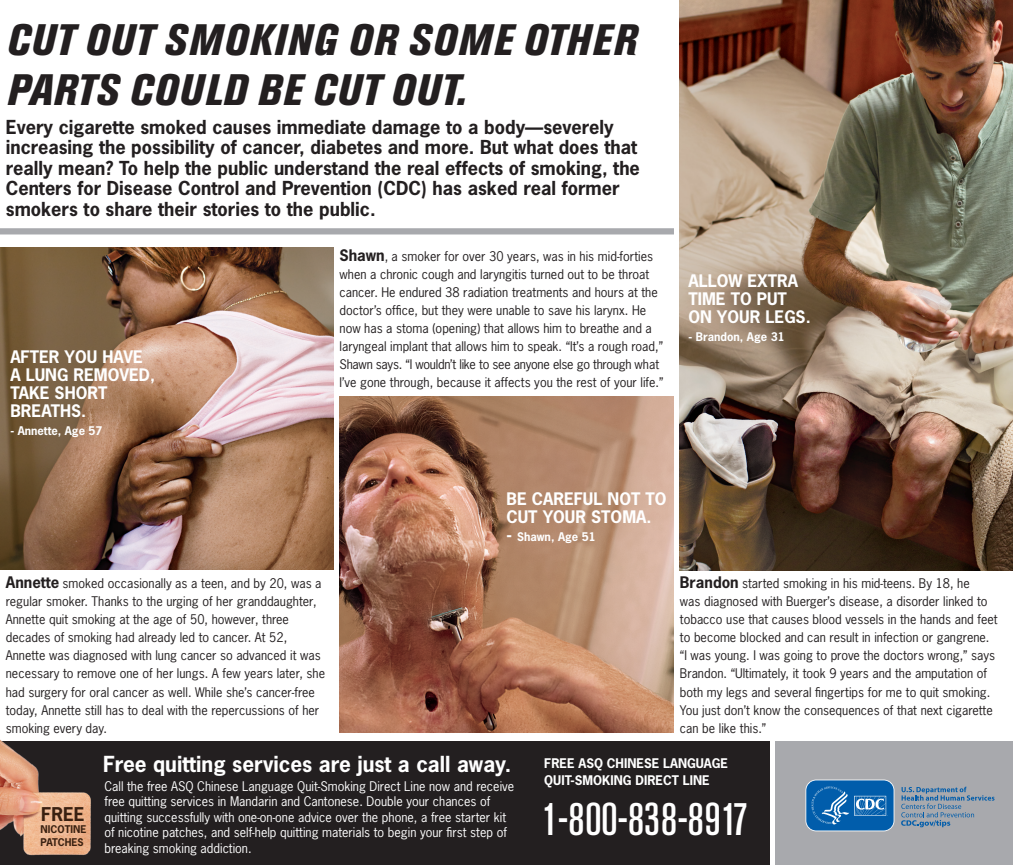
<style>
.page{position:relative;width:1013px;height:865px;background:#fff}
.page>*{position:absolute;margin:0;border:0;box-sizing:border-box;transform-origin:0 0}
.t1{font:500 condensed 45.5px "Akzidenz Grotesk BE";color:#fff}
.t2{font:italic 800 condensed 43.5px/49.6px "Akzidenz Grotesk BE";letter-spacing:.04em;color:#231f20}
.t3{font:700 20.75px "News Gothic";color:#fff}
.t4{font:700 18.12px/20.5px "News Gothic";color:#231f20}
.t5{font:700 17.88px "News Gothic";color:#3a2111}
.t6{font:700 16.25px/18px "News Gothic";color:#fff}
.t7{font:12.5px/18px "News Gothic";color:#231f20}
.t8{font:12.5px/15.5px "News Gothic";color:#fff}
.t9{font:700 12.5px/17.5px "News Gothic";color:#fff}
.t10{font:700 11.25px "News Gothic";color:#fff}
.t11{font:700 10px/13px "News Gothic";color:#3a2111}
.s1{font-weight:700;font-size:15px}
.s2{font-size:16.25px}
</style>
<div class="page">
<div style="left:775px;top:740px;width:237px;height:124px;background:#a8a9ad"></div>
<div style="left:0;top:740px;width:770px;height:124px;background:#231f20"></div>
<div style="left:0;top:228px;width:674px;height:6px;background:#a8a9ad"></div>
<img style="left:0;top:248px;width:333px;height:321px">
<img style="left:340px;top:396px;width:333px;height:336px">
<img style="left:680px;top:0;width:332px;height:570px">
<img style="left:0;top:739px;width:123px;height:117px">
<svg style="left:805px;top:779px;width:89px;height:51px;background:#2774b5"></svg>
<svg style="left:901px;top:786px;width:93px;height:40px"></svg>
<p class="t2" style="left:7px;top:16px;width:631px">CUT OUT SMOKING OR SOME OTHER<br>PARTS COULD BE CUT OUT.</p>
<p class="t4" style="left:6px;top:116px;width:635px">Every cigarette smoked causes immediate damage to a body—severely increasing the possibility of cancer, diabetes and more. But what does that really mean? To help the public understand the real effects of smoking, the Centers for Disease Control and Prevention (CDC) has asked real former smokers to share their stories to the public.</p>
<p class="t6" style="left:10px;top:347px;width:134px">AFTER YOU HAVE</p>
<p class="t6" style="left:10px;top:365px;width:146px">A LUNG REMOVED,<br>TAKE SHORT<br>BREATHS.</p>
<p class="t10" style="left:10px;top:423px;width:94px">- Annette, Age 57</p>
<p class="t7" style="left:339px;top:247px;width:325px"><span class="s1">Shawn</span>, a smoker for over 30 years, was in his mid-forties when a chronic cough and laryngitis turned out to be throat cancer. He endured 38 radiation treatments and hours at the doctor’s office, but they were unable to save his larynx. He now has a stoma (opening) that allows him to breathe and a laryngeal implant that allows him to speak. “It’s a rough road,” Shawn says. “I wouldn’t like to see anyone else go through what I’ve gone through, because it affects you the rest of your life.”</p>
<p class="t6" style="left:506px;top:489px;width:161px">BE CAREFUL NOT TO<br>CUT YOUR STOMA.</p>
<p class="t10" style="left:506px;top:529px;width:91px"><span class="s2">-</span> Shawn, Age 51</p>
<p class="t6" style="left:688px;top:271px;width:111px">ALLOW EXTRA</p>
<p class="t6" style="left:688px;top:289px;width:100px">TIME TO PUT</p>
<p class="t6" style="left:688px;top:307px;width:124px">ON YOUR LEGS.</p>
<p class="t10" style="left:688px;top:329px;width:98px">- Brandon, Age 31</p>
<p class="t7" style="left:6px;top:574px;width:321px"><span class="s1">Annette</span> smoked occasionally as a teen, and by 20, was a regular smoker. Thanks to the urging of her granddaughter, Annette quit smoking at the age of 50, however, three decades of smoking had already led to cancer. At 52, Annette was diagnosed with lung cancer so advanced it was necessary to remove one of her lungs. A few years later, she had surgery for oral cancer as well. While she’s cancer-free today, Annette still has to deal with the repercussions of her smoking every day.</p>
<p class="t3" style="left:103px;top:749px;width:409px">Free quitting services are just a call away.</p>
<p class="t5" style="left:41px;top:801px;width:45px">FREE</p>
<p class="t11" style="left:41px;top:821px;width:47px">NICOTINE<br>PATCHES</p>
<p class="t8" style="left:104px;top:777px;width:411px">Call the free ASQ Chinese Language Quit-Smoking Direct Line now and receive free quitting services in Mandarin and Cantonese. Double your chances of quitting successfully with one-on-one advice over the phone, a free starter kit of nicotine patches, and self-help quitting materials to begin your first step of breaking smoking addiction.</p>
<p class="t7" style="left:680px;top:574px;width:319px"><span class="s1">Brandon</span> started smoking in his mid-teens. By 18, he<br>was diagnosed with Buerger’s disease, a disorder linked to tobacco use that causes blood vessels in the hands and feet to become blocked and can result in infection or gangrene. “I was young. I was going to prove the doctors wrong,” says Brandon. “Ultimately, it took 9 years and the amputation of both my legs and several fingertips for me to quit smoking.<br>You just don’t know the consequences of that next cigarette can be like this.”</p>
<p class="t9" style="left:544px;top:753px;width:185px">FREE ASQ CHINESE LANGUAGE<br>QUIT-SMOKING DIRECT LINE</p>
<p class="t1" style="left:542px;top:793px;width:208px">1-800-838-8917</p>
</div>
